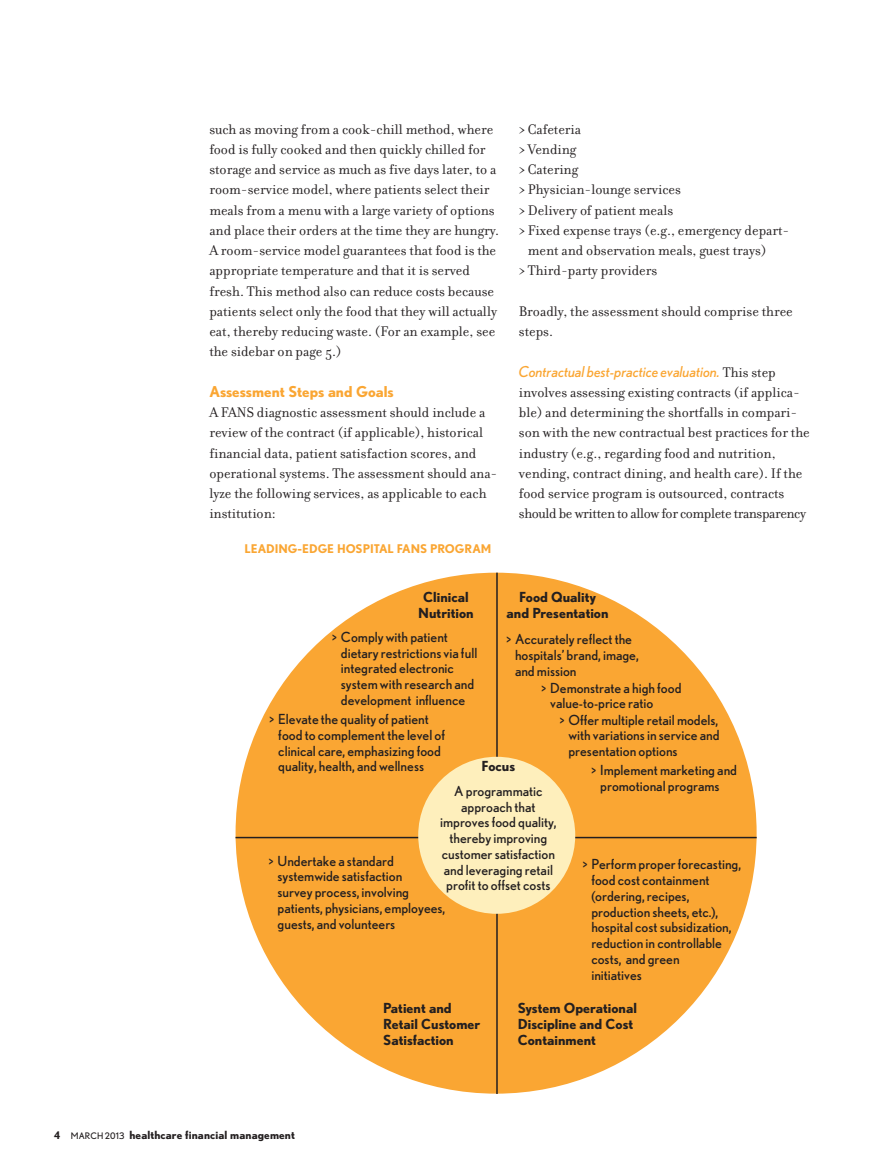
<style>
.page{position:relative;width:878px;height:1175px;background:#fff}
.page>*{position:absolute;margin:0;border:0;box-sizing:border-box;transform-origin:0 0}
.t1{font:15px/20.2px "Filosofia";color:#231f20}
.t2{font:italic 15px "Nobel";color:#faa633}
.t3{font:700 15px "Nobel";color:#faa633}
.t4{font:13.8px/15.8px "Nobel";color:#231f20}
.t5{font:700 13.8px/16px "Nobel";color:#231f20;text-align:center}
.t6{font:700 12px "Nobel";color:#faa633}
.t7{font:700 11.25px "Nobel";letter-spacing:.01em;color:#231f20}
.s1{font-family:"Filosofia";font-style:normal;color:#231f20}
.s2{font-size:10.5px}
.s3{font-weight:400;font-size:9px}
</style>
<div class="page">
<div style="left:235px;top:572px;width:521px;height:521px;background:#faa633;border-radius:50%"></div>
<hr style="left:496px;top:572px;width:1px;height:522px;background:#231f20">
<hr style="left:235px;top:836px;width:521px;height:2px;background:#231f20">
<div style="left:418px;top:756px;width:157px;height:157px;background:#feefbc;border-radius:50%"></div>
<p class="t1" style="left:209px;top:118px;width:291px">such as moving from a cook-chill method, where food is fully cooked and then quickly chilled for storage and service as much as five days later, to a room-service model, where patients select their meals from a menu with a large variety of options and place their orders at the time they are hungry.<br>A room-service model guarantees that food is the appropriate temperature and that it is served fresh. This method also can reduce costs because patients select only the food that they will actually eat, thereby reducing waste. (For an example, see the sidebar on page 5.)</p>
<p class="t3" style="left:209px;top:383px;width:186px">Assessment Steps and Goals</p>
<p class="t1" style="left:209px;top:402px;width:289px">A FANS diagnostic assessment should include a review of the contract (if applicable), historical financial data, patient satisfaction scores, and operational systems. The assessment should ana&shy;lyze the following services, as applicable to each institution:</p>
<p class="t1" style="left:519px;top:118px;width:64px">&gt;Cafeteria</p>
<p class="t1" style="left:519px;top:138px;width:59px">&gt;Vending</p>
<p class="t1" style="left:519px;top:159px;width:61px">&gt;Catering</p>
<p class="t1" style="left:519px;top:179px;width:163px">&gt; Physician-lounge services</p>
<p class="t1" style="left:519px;top:199px;width:156px">&gt;Delivery of patient meals</p>
<p class="t1" style="left:519px;top:219px;width:272px">&gt; Fixed expense trays (e.g., emergency depart-</p>
<p class="t1" style="left:528px;top:240px;width:240px">ment and observation meals, guest trays)</p>
<p class="t1" style="left:519px;top:260px;width:140px">&gt; Third-party providers</p>
<p class="t1" style="left:519px;top:300px;width:275px">Broadly, the assessment should comprise three steps.</p>
<p class="t2" style="left:519px;top:363px;width:258px">Contractual best-practice evaluation. <span class="s1">This step</span></p>
<p class="t1" style="left:519px;top:381px;width:292px">involves assessing existing contracts (if applica&shy;ble) and determining the shortfalls in compari&shy;son with the new contractual best practices for the industry (e.g., regarding food and nutrition, vending, contract dining, and health care). If the food service program is outsourced, contracts should be written to allow for complete transparency</p>
<p class="t6" style="left:244px;top:542px;width:248px">LEADING-EDGE HOSPITAL FANS PROGRAM</p>
<p class="t5" style="left:418px;top:589px;width:57px">Clinical<br>Nutrition</p>
<p class="t4" style="left:341px;top:629px;width:138px;text-indent:-9px">&gt; Comply with patient dietary restrictions via full integrated electronic system with research and development influence</p>
<p class="t4" style="left:278px;top:711px;width:168px;text-indent:-9px">&gt; Elevate the quality of patient food to complement the level of clinical care, emphasizing food quality, health, and wellness</p>
<p class="t5" style="left:506px;top:589px;width:103px">Food Quality and Presentation</p>
<p class="t4" style="left:515px;top:631px;width:125px;text-indent:-9px">&gt; Accurately reflect the hospitals’ brand, image, and mission</p>
<p class="t4" style="left:550px;top:680px;width:133px;text-indent:-9px">&gt; Demonstrate a high food value-to-price ratio</p>
<p class="t4" style="left:568px;top:712px;width:153px;text-align:justify;text-indent:-9px">&gt; Offer multiple retail models, with variations in service and presentation options</p>
<p class="t5" style="left:481px;top:758px;width:35px">Focus</p>
<p class="t4" style="left:440px;top:783px;width:118px;text-align:center">A programmatic approach that improves food quality, thereby improving customer satisfaction and leveraging retail profit to offset costs</p>
<p class="t4" style="left:600px;top:762px;width:138px;text-indent:-9px">&gt; Implement marketing and promotional programs</p>
<p class="t4" style="left:277px;top:853px;width:169px;text-indent:-9px">&gt; Undertake a standard systemwide satisfaction<br>survey process, involving patients, physicians, employees, guests, and volunteers</p>
<p class="t4" style="left:591px;top:856px;width:151px;text-indent:-9px">&gt; Perform proper forecasting, food cost containment (ordering, recipes, production sheets, etc.), hospital cost subsidization, reduction in controllable costs, and green<br>initiatives</p>
<p class="t7" style="left:54px;top:1128px;width:242px"><span class="s2">4</span> <span class="s3">MARCH 2013</span> healthcare financial management</p>
<p class="t5" style="left:383px;top:1000px;width:99px;text-align:left">Patient and<br>Retail Customer<br>Satisfaction</p>
<p class="t5" style="left:518px;top:1000px;width:121px;text-align:left">System Operational<br>Discipline and Cost<br>Containment</p>
</div>
